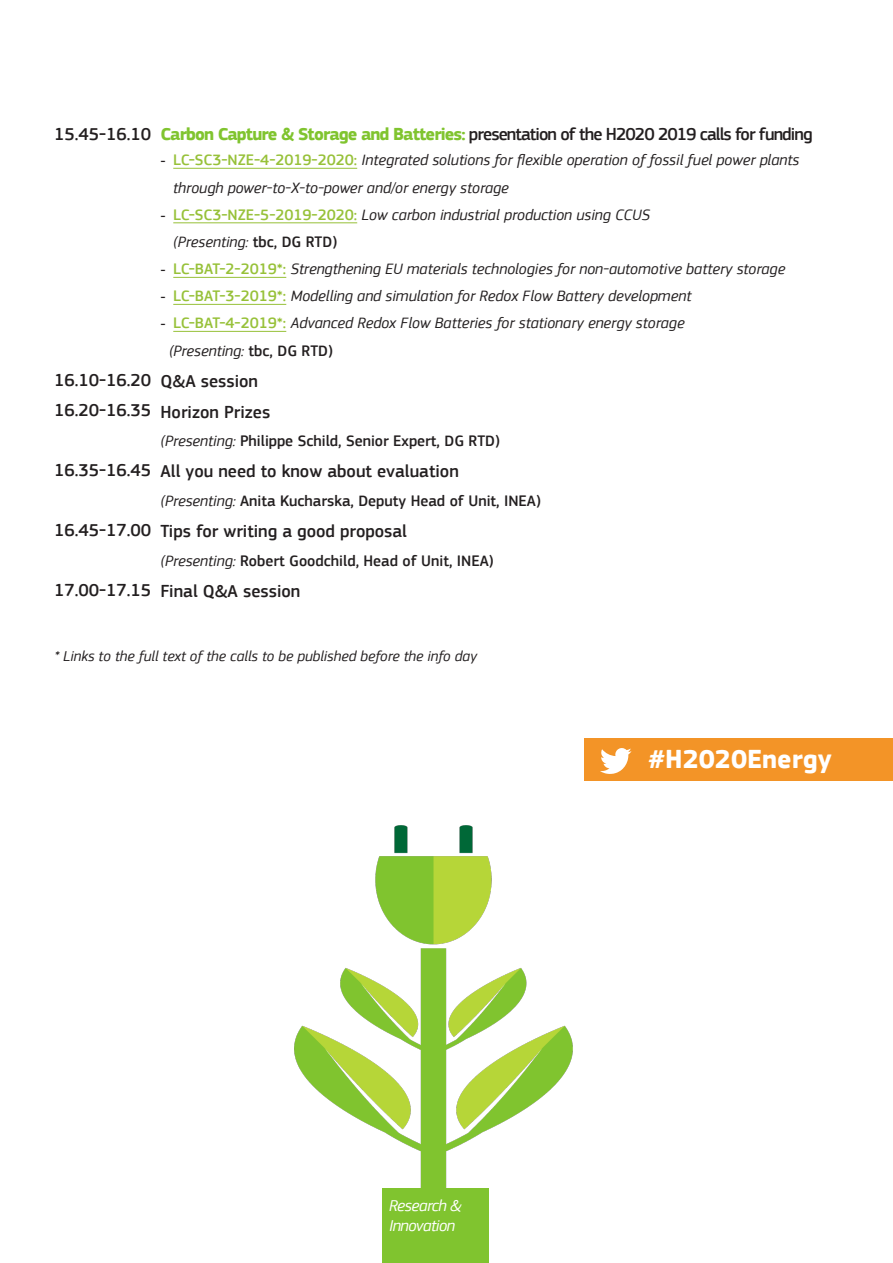
<style>
.page{position:relative;width:893px;height:1263px;background:#fff}
.page>*{position:absolute;margin:0;border:0;box-sizing:border-box;transform-origin:0 0}
.t1{font:700 27px "EC Square Sans Pro";color:#fff}
.t2{font:500 18px/30px "EC Square Sans Pro";color:#231f20}
.t3{font:500 18px "EC Square Sans Pro";letter-spacing:-.05em;color:#231f20}
.t4{font:italic 16.5px/19.5px "EC Square Sans Pro";letter-spacing:-.03em;color:#fff}
.t5{font:italic 15.75px/27.6px "EC Square Sans Pro";color:#231f20}
.t6{font:500 15.75px "EC Square Sans Pro";color:#231f20}
.t7{font:italic 15px "EC Square Sans Pro";color:#231f20}
.s1{font-weight:700;color:#80c42f}
.s2{font-family:"Times New Roman";font-style:normal}
.s3{font-weight:500;font-style:normal;color:#97c139}
.s4{font-weight:500;font-style:normal}
.s5{font-weight:400;font-style:italic}
</style>
<div class="page">
<img style="left:294px;top:778px;width:291px;height:426px">
<div style="left:383px;top:1188px;width:106px;height:75px;background:#80c42f"></div>
<div style="left:585px;top:738px;width:308px;height:43px;background:#f39427"></div>
<svg style="left:600px;top:748px;width:31px;height:26px"></svg>
<hr style="left:173px;top:168px;width:184px;height:1px;background:#97c139">
<hr style="left:173px;top:222px;width:184px;height:1px;background:#97c139">
<hr style="left:173px;top:277px;width:113px;height:1px;background:#97c139">
<hr style="left:173px;top:304px;width:113px;height:1px;background:#97c139">
<hr style="left:173px;top:331px;width:113px;height:1px;background:#97c139">
<p class="t2" style="left:54px;top:119px;width:99px">15.45-16.10</p>
<p class="t2" style="left:54px;top:365px;width:99px">16.10-16.20<br>16.20-16.35</p>
<p class="t2" style="left:54px;top:455px;width:99px">16.35-16.45</p>
<p class="t2" style="left:54px;top:515px;width:99px">16.45-17.00</p>
<p class="t2" style="left:54px;top:575px;width:99px">17.00-17.15</p>
<p class="t3" style="left:161px;top:123px;width:654px"><span class="s1">Carbon Capture &amp; Storage and Batteries:</span> presentation of the H2020 2019 calls for funding</p>
<p class="t5" style="left:173px;top:146px;width:627px;text-indent:-13px"><span class="s2">-</span> <span class="s3">LC-SC3-NZE-4-2019-2020:</span> Integrated solutions for flexible operation of fossil fuel power plants through power-to-X-to-power and/or energy storage</p>
<p class="t5" style="left:173px;top:201px;width:478px;text-indent:-13px"><span class="s2">-</span> <span class="s3">LC-SC3-NZE-5-2019-2020:</span> Low carbon industrial production using CCUS (Presenting: <span class="s4">tbc, DG RTD)</span></p>
<p class="t5" style="left:161px;top:255px;width:626px"><span class="s2">-</span> <span class="s3">LC-BAT-2-2019*:</span> Strengthening EU materials technologies for non-automotive battery storage</p>
<p class="t5" style="left:161px;top:282px;width:532px"><span class="s2">-</span> <span class="s3">LC-BAT-3-2019*:</span> Modelling and simulation for Redox Flow Battery development</p>
<p class="t5" style="left:169px;top:309px;width:517px;text-indent:-9px"><span class="s2">-</span> <span class="s3">LC-BAT-4-2019*:</span> Advanced Redox Flow Batteries for stationary energy storage (Presenting: <span class="s4">tbc, DG RTD)</span></p>
<p class="t2" style="left:161px;top:366px;width:111px;line-height:30.8px">Q&amp;A session<br>Horizon Prizes</p>
<p class="t6" style="left:161px;top:431px;width:341px"><span class="s5">(Presenting:</span> Philippe Schild, Senior Expert, DG RTD)</p>
<p class="t2" style="left:161px;top:457px;width:300px">All you need to know about evaluation</p>
<p class="t6" style="left:161px;top:491px;width:382px"><span class="s5">(Presenting:</span> Anita Kucharska, Deputy Head of Unit, INEA)</p>
<p class="t2" style="left:161px;top:517px;width:248px">Tips for writing a good proposal</p>
<p class="t6" style="left:161px;top:551px;width:335px"><span class="s5">(Presenting:</span> Robert Goodchild, Head of Unit, INEA)</p>
<p class="t2" style="left:161px;top:577px;width:141px">Final Q&amp;A session</p>
<p class="t7" style="left:54px;top:648px;width:425px">* Links to the full text of the calls to be published before the info day</p>
<p class="t4" style="left:389px;top:1196px;width:74px">Research &amp;<br>Innovation</p>
<p class="t1" style="left:648px;top:743px;width:185px">#H2020Energy</p>
</div>
